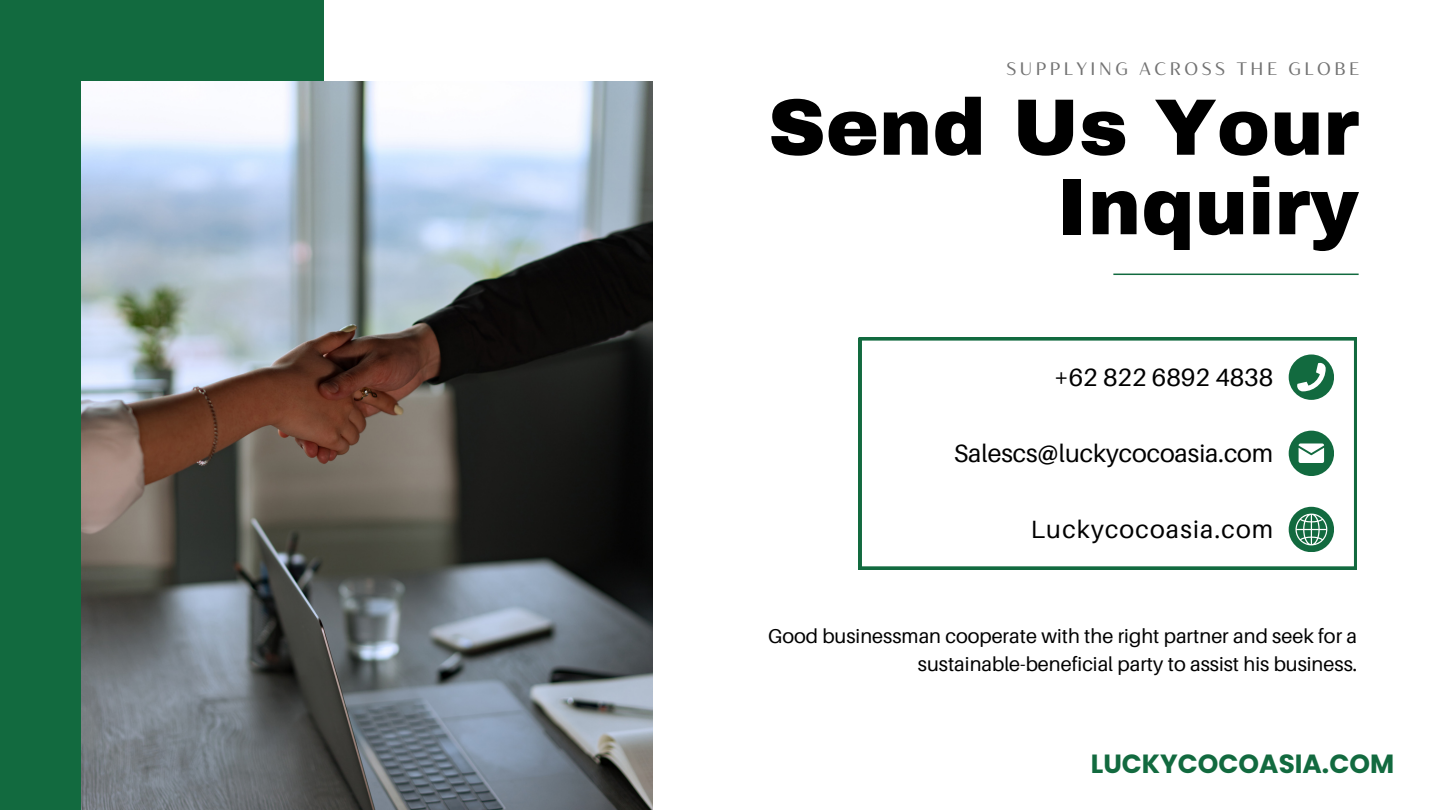
<style>
.page{position:relative;width:1440px;height:810px;background:#fff}
.page>*{position:absolute;margin:0;border:0;box-sizing:border-box;transform-origin:0 0}
.t1{font:900 80px/79.5px "Archivo";color:#000;text-align:right}
.t2{font:700 26.3px "Poppins";color:#126a3f}
.t3{font:25px "Aileron";color:#000}
.t4{font:25px "Aileron";letter-spacing:.05em;color:#000}
.t5{font:20px/27.8px "Aileron";color:#000;text-align:right}
.t6{font:18px "Blacker Sans Text";letter-spacing:.2em;color:#737373}
</style>
<div class="page">
<div style="left:0;top:0;width:324px;height:810px;background:#126a3f"></div>
<img style="left:81px;top:81px;width:571px;height:729px">
<svg style="left:859px;top:338px;width:498px;height:231px"></svg>
<hr style="left:1113px;top:274px;width:246px;height:1px;background:#126a3f">
<div style="left:1289px;top:431px;width:45px;height:45px;background:#126a3f;border-radius:50%"></div>
<svg style="left:1299px;top:443px;width:25px;height:20px"></svg>
<div style="left:1289px;top:507px;width:45px;height:45px;background:#126a3f;border-radius:50%"></div>
<svg style="left:1295px;top:513px;width:33px;height:33px"></svg>
<div style="left:1289px;top:354px;width:45px;height:46px;background:#126a3f;border-radius:50%"></div>
<svg style="left:1297px;top:363px;width:29px;height:28px"></svg>
<p class="t6" style="left:1006px;top:57px;width:354px">SUPPLYING ACROSS THE GLOBE</p>
<p class="t1" style="left:768px;top:88px;width:593px">Send Us Your<br>Inquiry</p>
<p class="t3" style="left:1054px;top:362px;width:221px">+62 822 6892 4838</p>
<p class="t3" style="left:954px;top:438px;width:321px">Salescs@luckycocoasia.com</p>
<p class="t4" style="left:1031px;top:514px;width:244px">Luckycocoasia.com</p>
<p class="t5" style="left:768px;top:622px;width:591px">Good businessman cooperate with the right partner and seek for a sustainable-beneficial party to assist his business.</p>
<p class="t2" style="left:1091px;top:746px;width:305px">LUCKYCOCOASIA.COM</p>
</div>
